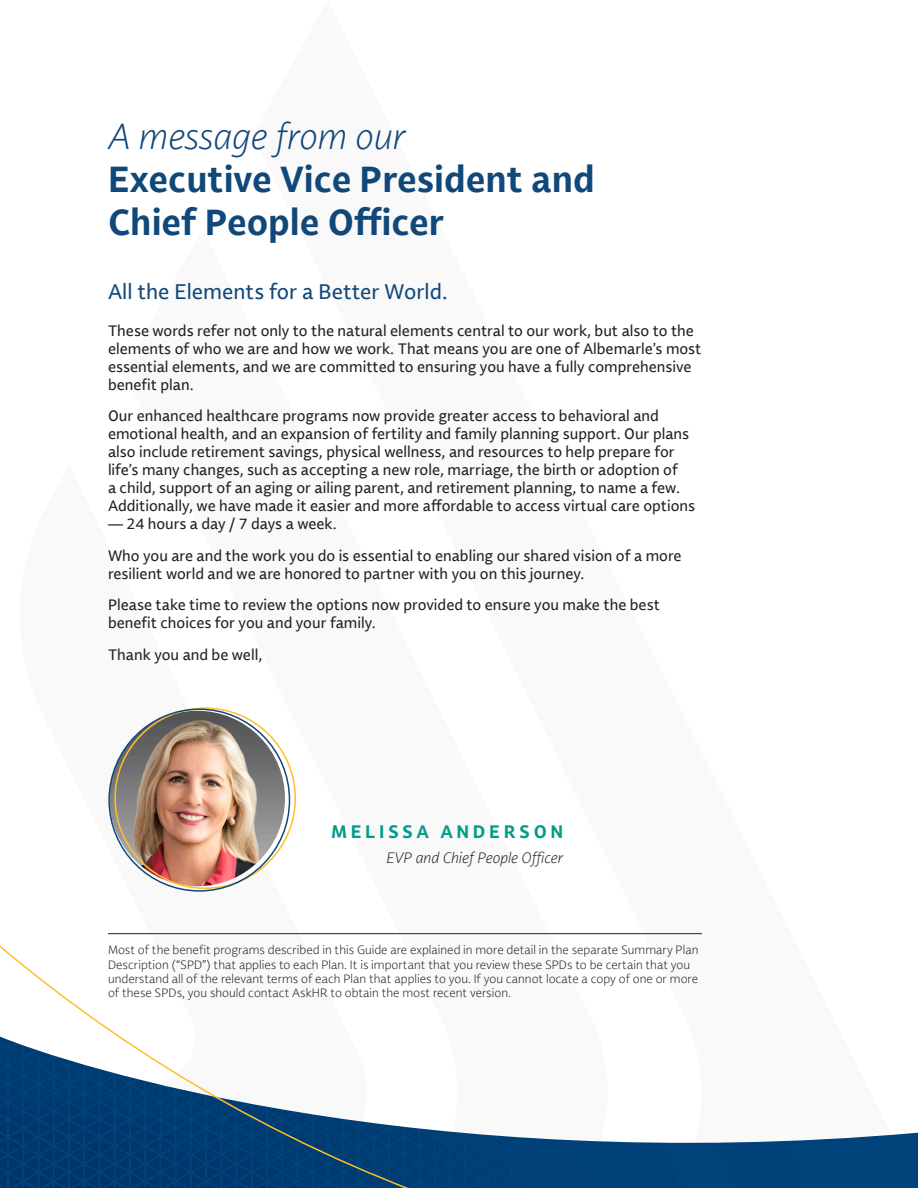
<style>
.page{position:relative;width:918px;height:1188px;background:#fff}
.page>*{position:absolute;margin:0;border:0;box-sizing:border-box;transform-origin:0 0}
.Main_Headline{font:700 36px/43.2px "Lemance";color:#11487a}
.Subheadline{font:21px "Lemance";color:#11487a}
.Eyebrown_Headline{font:700 18px "Lemance";letter-spacing:.2em;color:#039c8b}
.Body_Text_Print{font:15px/18px "Lemance";color:#231f20}
.Body_Text_Print-2{font:italic 300 15px "Lemance";color:#231f20}
.Footnote_-_Rule_line_above{font:300 12px/14.4px "Lemance";color:#231f20}
.s1{font-weight:300;font-style:italic}
</style>
<div class="page">
<svg style="left:0;top:708px;width:918px;height:480px"></svg>
<img style="left:110px;top:711px;width:175px;height:175px;border-radius:88px">
<hr style="left:108px;top:933px;width:594px;height:1px;background:#231f20">
<p class="Main_Headline" style="left:108px;top:114px;width:488px"><span class="s1">A message from our<br></span>Executive Vice President and<br>Chief People Officer</p>
<p class="Subheadline" style="left:108px;top:278px;width:341px">All the Elements for a Better World.</p>
<p class="Body_Text_Print" style="left:108px;top:322px;width:595px">These words refer not only to the natural elements central to our work, but also to the elements of who we are and how we work. That means you are one of Albemarle’s most essential elements, and we are committed to ensuring you have a fully comprehensive benefit plan.</p>
<p class="Body_Text_Print" style="left:108px;top:407px;width:589px">Our enhanced healthcare programs now provide greater access to behavioral and emotional health, and an expansion of fertility and family planning support. Our plans also include retirement savings, physical wellness, and resources to help prepare for life’s many changes, such as accepting a new role, marriage, the birth or adoption of<br>a child, support of an aging or ailing parent, and retirement planning, to name a few.<br>Additionally, we have made it easier and more affordable to access virtual care options</p>
<p class="Body_Text_Print" style="left:108px;top:515px;width:230px">— 24 hours a day / 7 days a week.</p>
<p class="Body_Text_Print" style="left:108px;top:547px;width:575px">Who you are and the work you do is essential to enabling our shared vision of a more resilient world and we are honored to partner with you on this journey.</p>
<p class="Body_Text_Print" style="left:108px;top:596px;width:554px">Please take time to review the options now provided to ensure you make the best benefit choices for you and your family.</p>
<p class="Body_Text_Print" style="left:108px;top:646px;width:156px">Thank you and be well,</p>
<p class="Eyebrown_Headline" style="left:331px;top:820px;width:234px">MELISSA ANDERSON</p>
<p class="Body_Text_Print-2" style="left:387px;top:848px;width:178px">EVP and Chief People Officer</p>
<p class="Footnote_-_Rule_line_above" style="left:108px;top:943px;width:592px">Most of the benefit programs described in this Guide are explained in more detail in the separate Summary Plan Description (“SPD”) that applies to each Plan. It is important that you review these SPDs to be certain that you understand all of the relevant terms of each Plan that applies to you. If you cannot locate a copy of one or more of these SPDs, you should contact AskHR to obtain the most recent version.</p>
</div>
